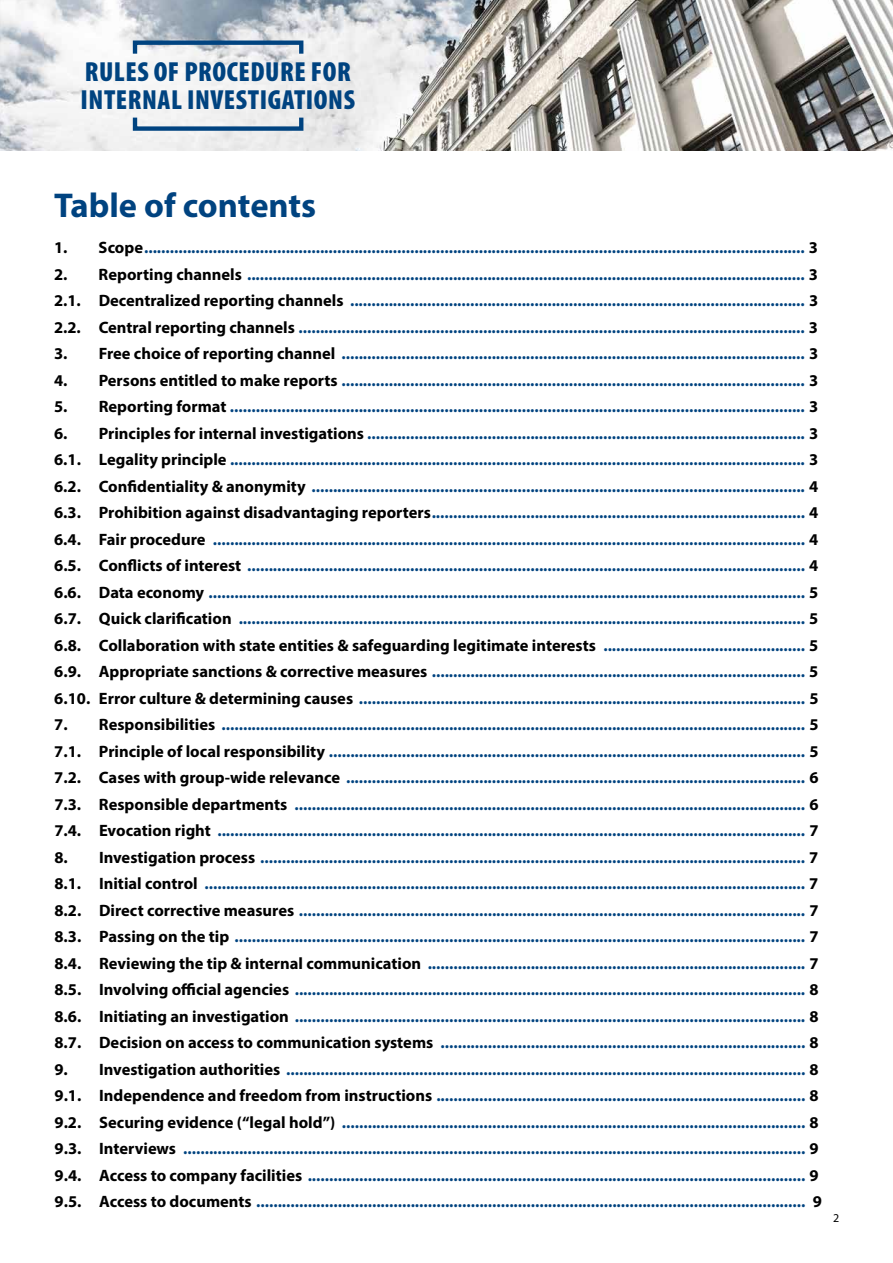
<style>
.page{position:relative;width:893px;height:1263px;background:#fff}
.page>*{position:absolute;margin:0;border:0;box-sizing:border-box;transform-origin:0 0}
.t1{font:700 34.5px "Myriad Pro";color:#004380}
.t2{font:900 condensed 27.75px/27.8px "Myriad Pro";letter-spacing:.02em;color:#004380}
.t3{font:700 16.5px/26.5px "Myriad Pro";color:#004380;text-align:justify}
.t4{font:12px "Myriad Pro";color:#000}
.s1{color:#000}
</style>
<div class="page">
<img style="left:0;top:0;width:893px;height:151px">
<div style="left:133px;top:41px;width:170px;height:15px;border:4px solid #004380"></div>
<div style="left:133px;top:115px;width:170px;height:16px;border:4px solid #004380"></div>
<h2 class="t2" style="left:81px;top:57px;width:276px">RULES OF PROCEDURE FOR<br>INTERNAL INVESTIGATIONS</h2>
<h1 class="t1" style="left:54px;top:183px;width:264px">Table of contents</h1>
<p class="t3" style="left:54px;top:234px;width:765px"><span class="s1">1. Scope</span>.......................................................................................................................................................... <span class="s1">3</span></p>
<p class="t3" style="left:54px;top:260px;width:766px"><span class="s1">2. Reporting channels</span> .................................................................................................................................. <span class="s1">3<br>2.1. Decentralized reporting channels</span> .......................................................................................................... <span class="s1">3<br>2.2. Central reporting channels</span> ...................................................................................................................... <span class="s1">3</span></p>
<p class="t3" style="left:54px;top:340px;width:766px"><span class="s1">3. Free choice of reporting channel</span> ............................................................................................................ <span class="s1">3</span></p>
<p class="t3" style="left:54px;top:366px;width:766px"><span class="s1">4. Persons entitled to make reports</span> ............................................................................................................ <span class="s1">3</span></p>
<p class="t3" style="left:54px;top:393px;width:766px"><span class="s1">5. Reporting format</span> ...................................................................................................................................... <span class="s1">3</span></p>
<p class="t3" style="left:54px;top:419px;width:766px"><span class="s1">6. Principles for internal investigations</span> ...................................................................................................... <span class="s1">3<br>6.1. Legality principle</span> ...................................................................................................................................... <span class="s1">3<br>6.2. Confidentiality &amp; anonymity</span> ................................................................................................................... <span class="s1">4<br>6.3. Prohibition against disadvantaging reporters</span>....................................................................................... <span class="s1">4<br>6.4. Fair procedure</span> .......................................................................................................................................... <span class="s1">4<br>6.5. Conflicts of interest</span> .................................................................................................................................. <span class="s1">4<br>6.6. Data economy</span> ........................................................................................................................................... <span class="s1">5<br>6.7. Quick clarification</span> .................................................................................................................................... <span class="s1">5<br>6.8. Collaboration with state entities &amp; safeguarding legitimate interests</span> ............................................... <span class="s1">5<br>6.9. Appropriate sanctions &amp; corrective measures</span> ....................................................................................... <span class="s1">5<br>6.10. Error culture &amp; determining causes</span> ........................................................................................................ <span class="s1">5</span></p>
<p class="t3" style="left:54px;top:711px;width:766px"><span class="s1">7. Responsibilities</span> ........................................................................................................................................ <span class="s1">5<br>7.1. Principle of local responsibility</span> ............................................................................................................... <span class="s1">5<br>7.2. Cases with group-wide relevance</span> ........................................................................................................... <span class="s1">6<br>7.3. Responsible departments</span> ....................................................................................................................... <span class="s1">6<br>7.4. Evocation right</span> ......................................................................................................................................... <span class="s1">7</span></p>
<p class="t3" style="left:54px;top:843px;width:766px"><span class="s1">8. Investigation process</span> ............................................................................................................................... <span class="s1">7<br>8.1. Initial control</span> ............................................................................................................................................ <span class="s1">7<br>8.2. Direct corrective measures</span> ...................................................................................................................... <span class="s1">7<br>8.3. Passing on the tip</span> ..................................................................................................................................... <span class="s1">7<br>8.4. Reviewing the tip &amp; internal communication</span> ........................................................................................ <span class="s1">7<br>8.5. Involving official agencies</span> ....................................................................................................................... <span class="s1">8<br>8.6. Initiating an investigation</span> ....................................................................................................................... <span class="s1">8<br>8.7. Decision on access to communication systems</span> ..................................................................................... <span class="s1">8</span></p>
<p class="t3" style="left:54px;top:1055px;width:769px;text-align:left"><span class="s1">9. Investigation authorities</span> ......................................................................................................................... <span class="s1">8<br>9.1. Independence and freedom from instructions</span> ...................................................................................... <span class="s1">8<br>9.2. Securing evidence (“legal hold”)</span> ............................................................................................................ <span class="s1">8<br>9.3. Interviews</span> ................................................................................................................................................. <span class="s1">9<br>9.4. Access to company facilities</span> .................................................................................................................... <span class="s1">9<br>9.5. Access to documents</span> ................................................................................................................................ <span class="s1">9</span></p>
<p class="t4" style="left:833px;top:1210px;width:8px">2</p>
</div>
